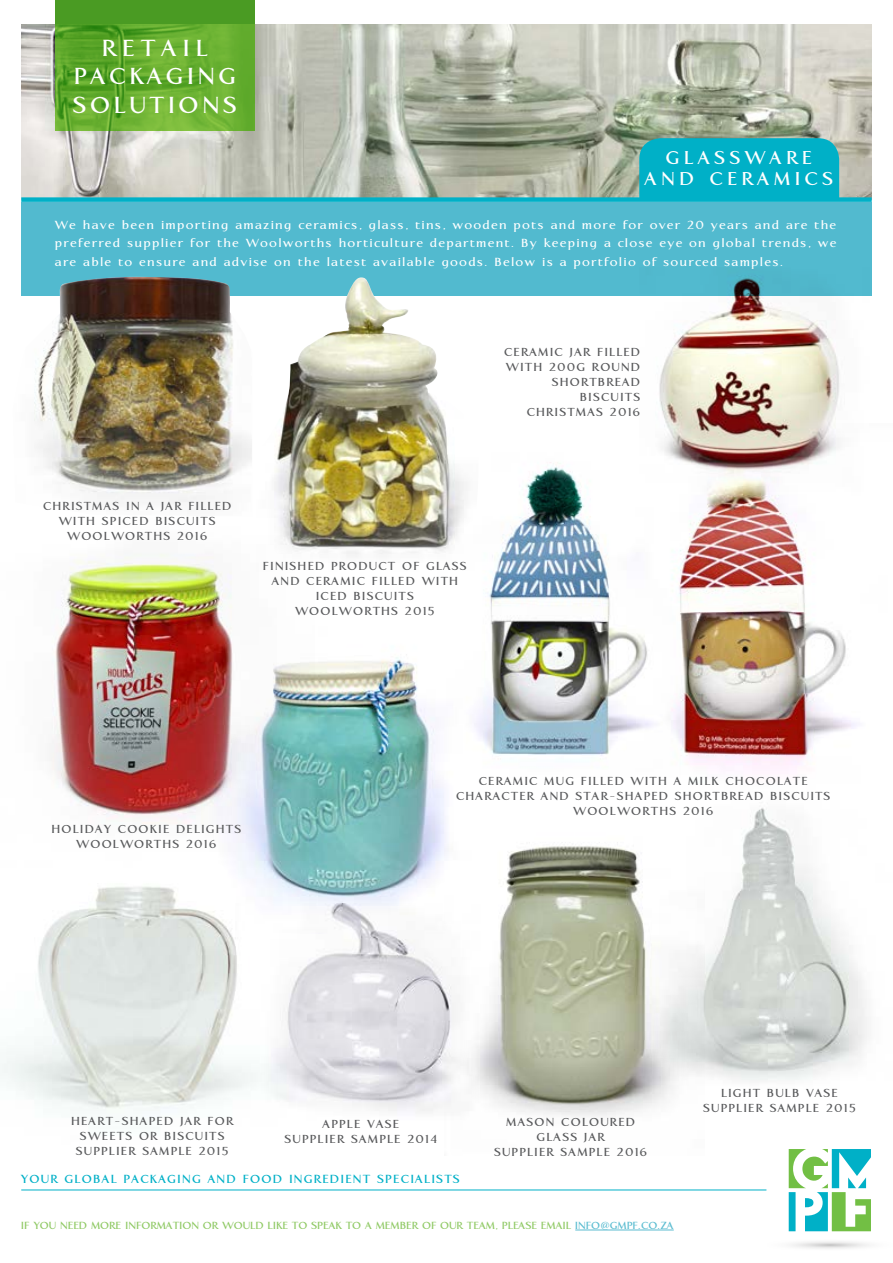
<style>
.page{position:relative;width:893px;height:1263px;background:#fff}
.page>*{position:absolute;margin:0;border:0;box-sizing:border-box;transform-origin:0 0}
.t1{font:700 30px/28.5px "Aperto";letter-spacing:.14em;color:#fff;text-align:center}
.t2{font:700 24px/21px "Aperto";letter-spacing:.2em;color:#fff;text-align:center}
.t3{font:700 15.15px/18.6px "Aperto";letter-spacing:.1em;color:#fff;text-align:justify}
.t4{font:700 15.15px "Aperto";letter-spacing:.1em;color:#00b0c7}
.t5{font:700 15px/15px "Aperto";letter-spacing:.1em;color:#58595b;text-align:center}
.t6{font:700 13.35px "Aperto";letter-spacing:.02em;color:#8fc964}
.s1{color:#5abcd0}
</style>
<div class="page">
<div style="left:21px;top:202px;width:851px;height:93px;background:#52bacf"></div>
<img style="left:252px;top:277px;width:229px;height:280px">
<img style="left:504px;top:842px;width:145px;height:274px">
<img style="left:21px;top:277px;width:231px;height:223px">
<img style="left:351px;top:913px;width:153px;height:199px">
<img style="left:21px;top:24px;width:851px;height:173px">
<svg style="left:55px;top:0;width:200px;height:130px;background:#5fa92c"></svg>
<div style="left:21px;top:197px;width:851px;height:5px;background:#00b0c7"></div>
<div style="left:639px;top:138px;width:200px;height:60px;background:#00b0c7"></div>
<hr style="left:21px;top:1189px;width:745px;height:1px;background:#00b0c7">
<svg style="left:789px;top:1149px;width:82px;height:82px"></svg>
<hr style="left:575px;top:1230px;width:99px;height:1px;background:#5abcd0">
<img style="left:0;top:886px;width:351px;height:223px">
<img style="left:633px;top:808px;width:234px;height:299px">
<img style="left:639px;top:275px;width:231px;height:149px">
<img style="left:50px;top:500px;width:265px;height:324px">
<img style="left:201px;top:591px;width:285px;height:342px">
<img style="left:664px;top:424px;width:193px;height:347px">
<img style="left:411px;top:445px;width:279px;height:355px">
<h1 class="t1" style="left:74px;top:31px;width:165px">RETAIL<br>PACKAGING<br>SOLUTIONS</h1>
<h2 class="t2" style="left:645px;top:145px;width:190px">GLASSWARE<br>AND CERAMICS</h2>
<p class="t3" style="left:55px;top:214px;width:783px">We have been importing amazing ceramics, glass, tins, wooden pots and more for over 20 years and are the preferred supplier for the Woolworths horticulture department. By keeping a close eye on global trends, we are able to ensure and advise on the latest available goods. Below is a portfolio of sourced samples.</p>
<p class="t5" style="left:43px;top:497px;width:189px">CHRISTMAS IN A JAR FILLED<br>WITH SPICED BISCUITS<br>WOOLWORTHS 2016</p>
<p class="t5" style="left:263px;top:557px;width:205px">FINISHED PRODUCT OF GLASS<br>AND CERAMIC FILLED WITH<br>ICED BISCUITS<br>WOOLWORTHS 2015</p>
<p class="t5" style="left:504px;top:343px;width:137px;text-align:right">CERAMIC JAR FILLED<br>WITH 200G ROUND<br>SHORTBREAD<br>BISCUITS<br>CHRISTMAS 2016</p>
<p class="t5" style="left:52px;top:820px;width:191px">HOLIDAY COOKIE DELIGHTS<br>WOOLWORTHS 2016</p>
<p class="t5" style="left:456px;top:772px;width:376px">CERAMIC MUG FILLED WITH A MILK CHOCOLATE<br>CHARACTER AND STAR-SHAPED SHORTBREAD BISCUITS<br>WOOLWORTHS 2016</p>
<p class="t5" style="left:71px;top:1112px;width:163px">HEART-SHAPED JAR FOR<br>SWEETS OR BISCUITS<br>SUPPLIER SAMPLE 2015</p>
<p class="t5" style="left:285px;top:1115px;width:154px">APPLE VASE<br>SUPPLIER SAMPLE 2014</p>
<p class="t5" style="left:494px;top:1113px;width:154px">MASON COLOURED<br>GLASS JAR<br>SUPPLIER SAMPLE 2016</p>
<p class="t5" style="left:703px;top:1084px;width:154px">LIGHT BULB VASE<br>SUPPLIER SAMPLE 2015</p>
<p class="t4" style="left:21px;top:1169px;width:440px">YOUR GLOBAL PACKAGING AND FOOD INGREDIENT SPECIALISTS</p>
<p class="t6" style="left:21px;top:1216px;width:654px">IF YOU NEED MORE INFORMATION OR WOULD LIKE TO SPEAK TO A MEMBER OF OUR TEAM, PLEASE EMAIL <span class="s1">INFO@GMPF.CO.ZA</span></p>
</div>
